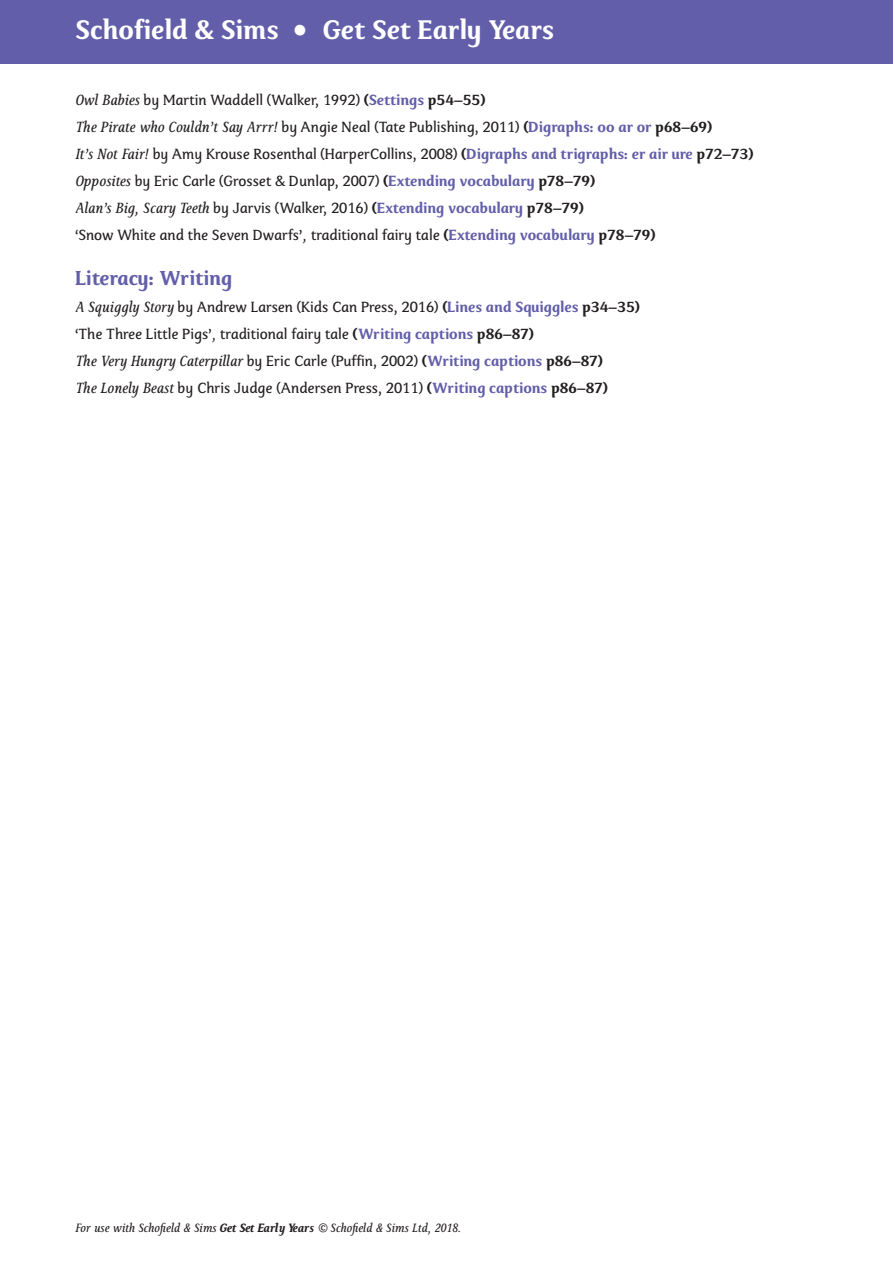
<style>
.page{position:relative;width:893px;height:1263px;background:#fff}
.page>*{position:absolute;margin:0;border:0;box-sizing:border-box;transform-origin:0 0}
.t1{font:700 30px "Sassoon";color:#fff}
.t2{font:700 22.5px "Sassoon";color:#625ea9}
.t3{font:16.5px/27px "Sassoon";color:#231f20}
.t4{font:italic 13.5px "Sassoon";color:#231f20}
.s1{font-style:italic}
.s2{font-weight:700}
.s3{font-weight:700;color:#625ea9}
</style>
<div class="page">
<div style="left:0;top:0;width:893px;height:63px;background:#625ea9"></div>
<h1 class="t1" style="left:75px;top:14px;width:481px">Schofield &amp; Sims • Get Set Early Years</h1>
<p class="t3" style="left:75px;top:87px;width:680px"><span class="s1">Owl Babies</span> by Martin Waddell (Walker, 1992) <span class="s2">(</span><span class="s3">Settings</span> <span class="s2">p54–55)<br></span><span class="s1">The Pirate who Couldn’t Say Arrr!</span> by Angie Neal (Tate Publishing, 2011) <span class="s2">(</span><span class="s3">Digraphs: oo ar or</span> <span class="s2">p68–69)<br></span><span class="s1">It’s Not Fair!</span> by Amy Krouse Rosenthal (HarperCollins, 2008) <span class="s2">(</span><span class="s3">Digraphs and trigraphs: er air ure</span> <span class="s2">p72–73)<br></span><span class="s1">Opposites</span> by Eric Carle (Grosset &amp; Dunlap, 2007) <span class="s2">(</span><span class="s3">Extending vocabulary</span> <span class="s2">p78–79)<br></span><span class="s1">Alan’s Big, Scary Teeth</span> by Jarvis (Walker, 2016) <span class="s2">(</span><span class="s3">Extending vocabulary</span> <span class="s2">p78–79)<br></span>‘Snow White and the Seven Dwarfs’<span class="s1">,</span> traditional fairy tale <span class="s2">(</span><span class="s3">Extending vocabulary</span> <span class="s2">p78–79)</span></p>
<h2 class="t2" style="left:75px;top:266px;width:159px">Literacy: Writing</h2>
<p class="t3" style="left:75px;top:294px;width:566px"><span class="s1">A Squiggly Story</span> by Andrew Larsen (Kids Can Press, 2016) <span class="s2">(</span><span class="s3">Lines and Squiggles</span> <span class="s2">p34–35) </span>‘The Three Little Pigs’<span class="s1">,</span> traditional fairy tale <span class="s2">(</span><span class="s3">Writing captions</span> <span class="s2">p86–87)<br></span><span class="s1">The Very Hungry Caterpillar</span> by Eric Carle (Puffin, 2002) <span class="s2">(</span><span class="s3">Writing captions</span> <span class="s2">p86–87)<br></span><span class="s1">The Lonely Beast</span> by Chris Judge (Andersen Press, 2011) <span class="s2">(</span><span class="s3">Writing captions</span> <span class="s2">p86–87)</span></p>
<p class="t4" style="left:75px;top:1221px;width:388px">For use with Schofield &amp; Sims <span class="s2">Get Set Early Years</span> © Schofield &amp; Sims Ltd, 2018.</p>
</div>
